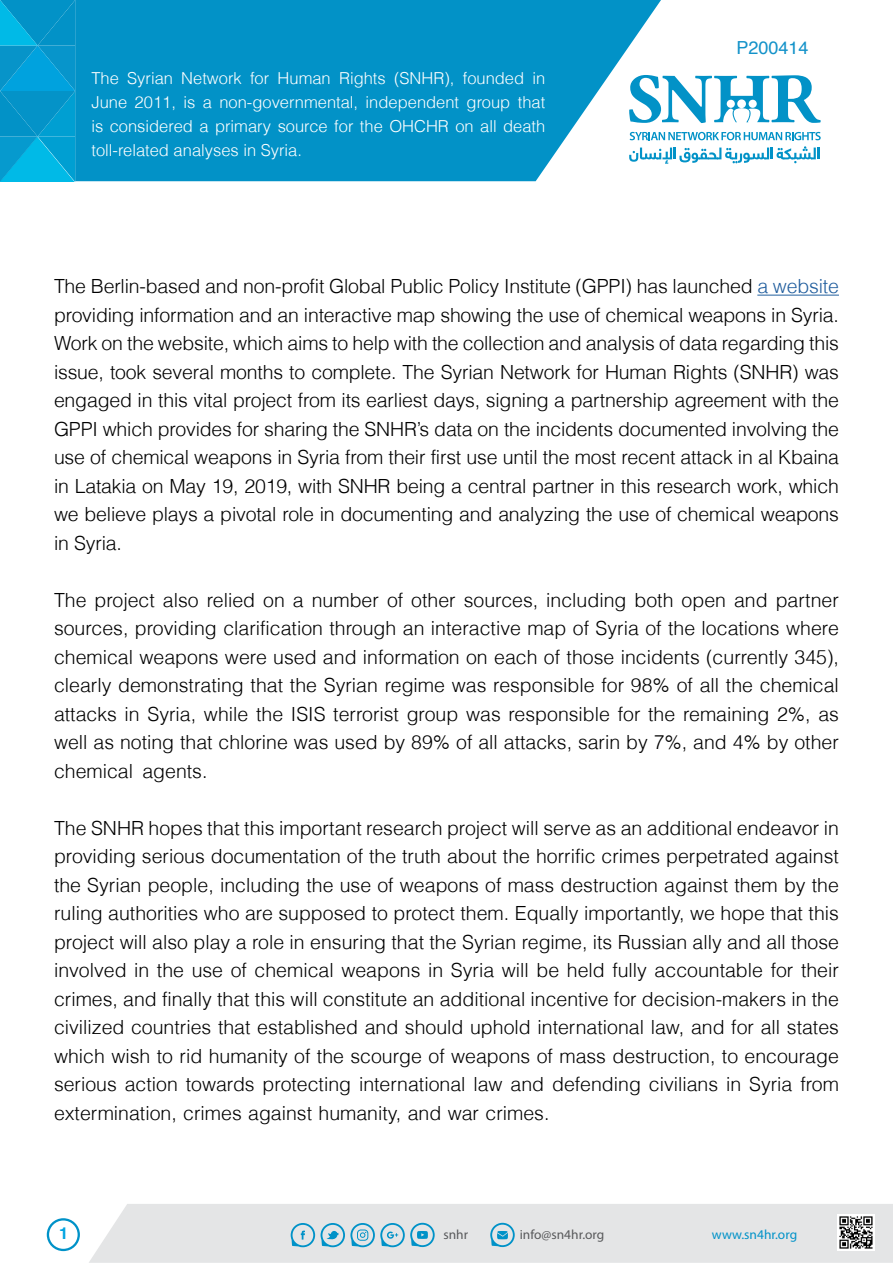
<style>
.page{position:relative;width:893px;height:1263px;background:#fff}
.page>*{position:absolute;margin:0;border:0;box-sizing:border-box;transform-origin:0 0}
.t1{font:300 19.5px/28.5px "Helvetica";color:#000;text-align:justify}
.t2{font:18px "Helvetica";color:#1392c9}
.t3{font:300 16.5px/24px "Helvetica";color:#fff}
.t4{font:700 16.5px "Helvetica";color:#00a4e2}
.t5{font:13.35px "Myriad Pro";color:#58595b}
.t6{font:13.35px "Myriad Pro";color:#0092c8}
.s1{color:#215e9e}
</style>
<div class="page">
<div style="left:89px;top:1204px;width:804px;height:59px;background:#e4e5e6"></div>
<svg style="left:291px;top:1223px;width:24px;height:24px"></svg>
<svg style="left:321px;top:1223px;width:114px;height:24px"></svg>
<svg style="left:490px;top:1223px;width:25px;height:24px"></svg>
<img style="left:837px;top:1214px;width:37px;height:37px">
<svg style="left:47px;top:1218px;width:33px;height:33px"></svg>
<svg style="left:75px;top:0;width:586px;height:181px;fill:#0292c7"></svg>
<svg style="left:0;top:0;width:75px;height:182px"></svg>
<svg style="left:630px;top:132px;width:191px;height:8px"></svg>
<svg style="left:629px;top:75px;width:192px;height:48px"></svg>
<svg style="left:629px;top:146px;width:191px;height:18px"></svg>
<hr style="left:757px;top:295px;width:82px;height:1px;background:#215e9e">
<p class="t3" style="left:91px;top:66px;width:29px">The</p>
<p class="t3" style="left:127px;top:66px;width:47px">Syrian</p>
<p class="t3" style="left:181px;top:66px;width:62px">Network</p>
<p class="t3" style="left:250px;top:66px;width:21px">for</p>
<p class="t3" style="left:278px;top:66px;width:55px">Human</p>
<p class="t3" style="left:339px;top:66px;width:48px">Rights</p>
<p class="t3" style="left:394px;top:66px;width:62px">(SNHR ,)</p>
<p class="t3" style="left:463px;top:66px;width:63px">founded</p>
<p class="t3" style="left:532px;top:66px;width:14px">in</p>
<p class="t3" style="left:91px;top:90px;width:455px">June<br>is considered a primary source for the OHCHR on all death toll-related analyses in Syria.</p>
<p class="t3" style="left:183px;top:90px;width:13px">is</p>
<p class="t3" style="left:219px;top:90px;width:140px">non-governmental,</p>
<p class="t3" style="left:366px;top:90px;width:95px">independent</p>
<p class="t3" style="left:518px;top:90px;width:29px">that</p>
<p class="t3" style="left:135px;top:90px;width:43px">2011,</p>
<p class="t3" style="left:203px;top:90px;width:11px">a</p>
<p class="t3" style="left:467px;top:90px;width:45px">group</p>
<p class="t2" style="left:736px;top:34px;width:74px">P200414</p>
<p class="t1" style="left:54px;top:272px;width:786px">The Berlin-based and non-profit Global Public Policy Institute (GPPI) has launched <span class="s1">a website </span>providing information and an interactive map showing the use of chemical weapons in Syria.<br>Work on the website, which aims to help with the collection and analysis of data regarding this issue, took several months to complete. The Syrian Network for Human Rights (SNHR) was engaged in this vital project from its earliest days, signing a partnership agreement with the GPPI which provides for sharing the SNHRs’ data on the incidents documented involving the use of chemical weapons in Syria from their first use until the most recent attack in al Kbaina in Latakia on May 19, 2019, with SNHR being a central partner in this research work, which we believe plays a pivotal role in documenting and analyzing the use of chemical weapons in Syria.</p>
<p class="t1" style="left:54px;top:585px;width:786px">The project also relied on a number of other sources, including both open and partner</p>
<p class="t1" style="left:54px;top:614px;width:786px">sources, providing clarification through an interactive map of Syria of the locations where</p>
<p class="t1" style="left:54px;top:642px;width:786px">chemical weapons were used and information on each of those incidents (currently 345 ,(</p>
<p class="t1" style="left:54px;top:671px;width:786px">clearly demonstrating that the Syrian regime was responsible for 98% of all the chemical</p>
<p class="t1" style="left:54px;top:699px;width:786px">attacks in Syria, while the ISIS terrorist group was responsible for the remaining 2%, as</p>
<p class="t1" style="left:54px;top:728px;width:786px">well as noting that chlorine was used by 89% of all attacks, sarin by 7%, and 4% by other</p>
<p class="t1" style="left:142px;top:756px;width:67px">agents.</p>
<p class="t1" style="left:54px;top:756px;width:81px">chemical</p>
<p class="t1" style="left:54px;top:813px;width:786px">The SNHR hopes that this important research project will serve as an additional endeavor in providing serious documentation of the truth about the horrific crimes perpetrated against the Syrian people, including the use of weapons of mass destruction against them by the ruling authorities who are supposed to protect them. Equally importantly, we hope that this project will also play a role in ensuring that the Syrian regime, its Russian ally and all those involved in the use of chemical weapons in Syria will be held fully accountable for their crimes, and finally that this will constitute an additional incentive for decision-makers in the civilized countries that established and should uphold international law, and for all states which wish to rid humanity of the scourge of weapons of mass destruction, to encourage serious action towards protecting international law and defending civilians in Syria from extermination, crimes against humanity, and war crimes.</p>
<p class="t4" style="left:59px;top:1220px;width:11px">1</p>
<p class="t5" style="left:443px;top:1226px;width:26px">snhr</p>
<p class="t5" style="left:520px;top:1226px;width:86px">info@sn4hr.org</p>
<p class="t6" style="left:712px;top:1226px;width:87px">www.sn4hr.org</p>
</div>
